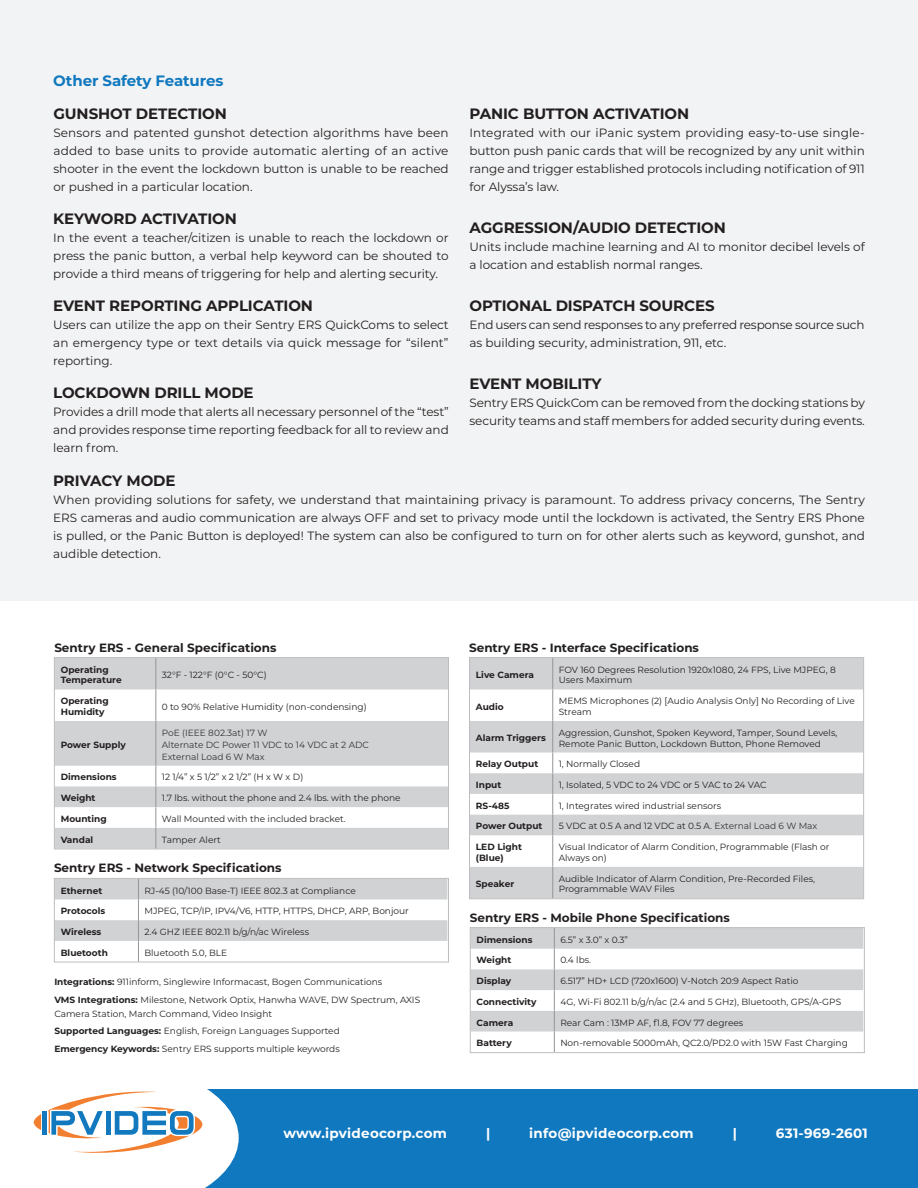
<style>
.page{position:relative;width:918px;height:1188px;background:#fff}
.page>*{position:absolute;margin:0;border:0;box-sizing:border-box;transform-origin:0 0}
.t1{font:700 15px "Montserrat";letter-spacing:-.005em;color:#231f20}
.t2{font:700 15px "Montserrat";letter-spacing:-.005em;color:#1078bf}
.t3{font:700 13.5px "Montserrat";letter-spacing:.02em;color:#fff}
.t4{font:12px/18px "Montserrat";letter-spacing:-.005em;color:#231f20;text-align:justify}
.Subhead{font:700 12px "Montserrat";color:#231f20}
.t5{font:9px/10.8px "Montserrat";color:#231f20}
.t6{font:700 9px/10.8px "Montserrat";color:#231f20}
.t7{font:9px "Montserrat";color:#323333}
.s1{font-weight:700}
.s2{color:#323333}
</style>
<div class="page">
<div style="left:0;top:0;width:918px;height:600px;background:#f2f3f4"></div>
<div style="left:0;top:1089px;width:918px;height:99px;background:#1078bf"></div>
<svg style="left:0;top:1089px;width:239px;height:99px;background:#e1e8ec"></svg>
<svg style="left:56px;top:659px;width:391px;height:188px;fill:#d1d2d4"></svg>
<hr style="left:156px;top:658px;width:1px;height:31px;background:#939598">
<hr style="left:156px;top:690px;width:1px;height:31px;background:#939598">
<hr style="left:156px;top:721px;width:1px;height:45px;background:#939598">
<svg style="left:156px;top:766px;width:1px;height:81px"></svg>
<div style="left:54px;top:657px;width:395px;height:192px;border:1px solid #bcbdc0"></div>
<svg style="left:56px;top:880px;width:391px;height:80px"></svg>
<div style="left:54px;top:878px;width:395px;height:84px;border:1px solid #bcbdc0"></div>
<svg style="left:472px;top:929px;width:391px;height:122px"></svg>
<div style="left:470px;top:927px;width:395px;height:126px;border:1px solid #bcbdc0"></div>
<svg style="left:471px;top:659px;width:391px;height:238px;fill:#d1d2d4"></svg>
<hr style="left:552px;top:658px;width:1px;height:31px;background:#939598">
<hr style="left:552px;top:690px;width:1px;height:31px;background:#939598">
<hr style="left:552px;top:721px;width:1px;height:31px;background:#939598">
<svg style="left:552px;top:753px;width:1px;height:82px"></svg>
<hr style="left:552px;top:836px;width:1px;height:31px;background:#939598">
<hr style="left:552px;top:867px;width:1px;height:31px;background:#939598">
<div style="left:469px;top:657px;width:395px;height:242px;border:1px solid #bcbdc0"></div>
<p class="t2" style="left:53px;top:70px;width:172px">Other Safety Features</p>
<p class="t1" style="left:53px;top:103px;width:175px">GUNSHOT DETECTION</p>
<p class="t4" style="left:53px;top:123px;width:397px">Sensors and patented gunshot detection algorithms have been added to base units to provide automatic alerting of an active shooter in the event the lockdown button is unable to be reached or pushed in a particular location.</p>
<p class="t1" style="left:470px;top:103px;width:221px">PANIC BUTTON ACTIVATION</p>
<p class="t4" style="left:470px;top:123px;width:397px">Integrated with our iPanic system providing easy-to-use single&shy;button push panic cards that will be recognized by any unit within range and trigger established protocols including notification of 911 for Alyssa’s law.</p>
<p class="t1" style="left:470px;top:217px;width:258px">AGGRESSION/AUDIO DETECTION</p>
<p class="t4" style="left:470px;top:237px;width:397px">Units include machine learning and AI to monitor decibel levels of a location and establish normal ranges.</p>
<p class="t1" style="left:470px;top:295px;width:247px">OPTIONAL DISPATCH SOURCES</p>
<p class="t4" style="left:470px;top:316px;width:397px">End users can send responses to any preferred response source such as building security, administration, 911, etc.</p>
<p class="t1" style="left:470px;top:373px;width:133px">EVENT MOBILITY</p>
<p class="t4" style="left:470px;top:394px;width:397px">Sentry ERS QuickCom can be removed from the docking stations by security teams and staff members for added security during events.</p>
<p class="t1" style="left:53px;top:208px;width:185px">KEYWORD ACTIVATION</p>
<p class="t4" style="left:53px;top:228px;width:397px">In the event a teacher/citizen is unable to reach the lockdown or press the panic button, a verbal help keyword can be shouted to provide a third means of triggering for help and alerting security.</p>
<p class="t1" style="left:53px;top:295px;width:261px">EVENT REPORTING APPLICATION</p>
<p class="t4" style="left:53px;top:316px;width:397px">Users can utilize the app on their Sentry ERS QuickComs to select an emergency type or text details via quick message for “silent” reporting.</p>
<p class="t1" style="left:53px;top:382px;width:202px">LOCKDOWN DRILL MODE</p>
<p class="t4" style="left:53px;top:403px;width:397px">Provides a drill mode that alerts all necessary personnel of the “test” and provides response time reporting feedback for all to review and learn from.</p>
<p class="t1" style="left:53px;top:469px;width:124px">PRIVACY MODE</p>
<p class="t4" style="left:53px;top:490px;width:813px">When providing solutions for safety, we understand that maintaining privacy is paramount. To address privacy concerns, The Sentry ERS cameras and audio communication are always OFF and set to privacy mode until the lockdown is activated, the Sentry ERS Phone is pulled, or the Panic Button is deployed! The system can also be configured to turn on for other alerts such as keyword, gunshot, and audible detection.</p>
<p class="Subhead" style="left:54px;top:639px;width:224px">Sentry ERS - General Specifications</p>
<p class="t6" style="left:61px;top:664px;width:63px">Operating<br>Temperature</p>
<p class="t5" style="left:162px;top:669px;width:106px">32°F - 122°F (0°C - 50°C)</p>
<p class="t6" style="left:61px;top:695px;width:50px">Operating<br>Humidity</p>
<p class="t5" style="left:162px;top:701px;width:206px">0 to 90% Relative Humidity (non-condensing)</p>
<p class="t6" style="left:61px;top:739px;width:67px">Power Supply</p>
<p class="t7" style="left:162px;top:726px;width:107px">PoE (IEEE 802.3at) 17 W</p>
<p class="t7" style="left:162px;top:738px;width:209px">Alternate DC Power 11 VDC to 14 VDC at 2 ADC</p>
<p class="t7" style="left:162px;top:750px;width:104px">External Load 6 W Max</p>
<p class="t6" style="left:61px;top:771px;width:57px">Dimensions</p>
<p class="t5" style="left:162px;top:772px;width:143px">12 1/4” x 5 1/2” x 2 1/2” (H x W x D)</p>
<p class="t6" style="left:61px;top:792px;width:36px">Weight</p>
<p class="t5" style="left:162px;top:792px;width:240px">1.7 lbs. without the phone and 2.4 lbs. with the phone</p>
<p class="t6" style="left:61px;top:813px;width:48px">Mounting</p>
<p class="t5" style="left:162px;top:813px;width:186px">Wall Mounted with the included bracket.</p>
<p class="t6" style="left:61px;top:834px;width:34px">Vandal</p>
<p class="t5" style="left:162px;top:834px;width:60px">Tamper Alert</p>
<p class="Subhead" style="left:54px;top:860px;width:229px">Sentry ERS - Network Specifications</p>
<p class="t6" style="left:61px;top:884px;width:43px">Ethernet</p>
<p class="t5" style="left:144px;top:885px;width:213px">RJ-45 (10/100 Base-T) IEEE 802.3 at Compliance</p>
<p class="t6" style="left:61px;top:905px;width:46px">Protocols</p>
<p class="t5" style="left:144px;top:905px;width:266px">MJPEG, TCP/IP, IPV4/V6, HTTP, HTTPS, DHCP, ARP, Bonjour</p>
<p class="t6" style="left:61px;top:926px;width:42px">Wireless</p>
<p class="t5" style="left:144px;top:926px;width:166px">2.4 GHZ IEEE 802.11 b/g/n/ac Wireless</p>
<p class="t6" style="left:61px;top:947px;width:49px">Bluetooth</p>
<p class="t5" style="left:144px;top:947px;width:84px">Bluetooth 5.0, BLE</p>
<p class="t5" style="left:54px;top:976px;width:330px"><span class="s1">Integrations:</span> 911inform, Singlewire Informacast, Bogen Communications</p>
<p class="t5" style="left:54px;top:993px;width:367px;line-height:13.5px"><span class="s1">VMS Integrations:</span> Milestone, Network Optix, Hanwha WAVE, DW Spectrum, AXIS<br>Camera Station, March Command, Video Insight</p>
<p class="t5" style="left:54px;top:1026px;width:287px"><span class="s1">Supported Languages:</span> English, Foreign Languages Supported</p>
<p class="t5" style="left:54px;top:1043px;width:287px"><span class="s1">Emergency Keywords:</span> Sentry ERS supports multiple keywords</p>
<p class="Subhead" style="left:469px;top:639px;width:231px">Sentry ERS - Interface Specifications</p>
<p class="t6" style="left:476px;top:669px;width:60px">Live Camera</p>
<p class="t5" style="left:559px;top:664px;width:279px">FOV 160 Degrees Resolution 1920x1080, 24 FPS, Live MJPEG, 8<br>Users Maximum</p>
<p class="t6" style="left:476px;top:701px;width:29px">Audio</p>
<p class="t5" style="left:559px;top:695px;width:298px">MEMS Microphones (2) [Audio Analysis Only] No Recording of Live<br>Stream</p>
<p class="t6" style="left:476px;top:732px;width:71px">Alarm Triggers</p>
<p class="t5" style="left:559px;top:727px;width:280px">Aggression, Gunshot, Spoken Keyword, Tamper, Sound Levels,<br>Remote Panic Button, Lockdown Button, Phone Removed</p>
<p class="t6" style="left:476px;top:758px;width:64px">Relay Output</p>
<p class="t5" style="left:559px;top:758px;width:83px">1, Normally Closed</p>
<p class="t6" style="left:476px;top:779px;width:27px">Input</p>
<p class="t5" style="left:559px;top:779px;width:209px">1, Isolated, 5 VDC to 24 VDC or 5 VAC to 24 VAC</p>
<p class="t6" style="left:476px;top:800px;width:35px">RS-485</p>
<p class="t5" style="left:559px;top:800px;width:164px">1, Integrates wired industrial sensors</p>
<p class="t6" style="left:476px;top:820px;width:68px">Power Output</p>
<p class="t5" style="left:559px;top:820px;width:260px">5 VDC at 0.5 A and 12 VDC at 0.5 A. <span class="s2">External Load 6 W Max</span></p>
<p class="t6" style="left:476px;top:841px;width:48px">LED Light (Blue)</p>
<p class="t5" style="left:559px;top:841px;width:272px">Visual Indicator of Alarm Condition, Programmable (Flash or<br>Always on)</p>
<p class="t6" style="left:476px;top:878px;width:40px">Speaker</p>
<p class="t5" style="left:559px;top:873px;width:258px">Audible Indicator of Alarm Condition, Pre-Recorded Files,<br>Programmable WAV Files</p>
<p class="Subhead" style="left:470px;top:909px;width:262px">Sentry ERS - Mobile Phone Specifications</p>
<p class="t6" style="left:477px;top:934px;width:57px">Dimensions</p>
<p class="t5" style="left:560px;top:934px;width:69px">6.5” x 3.0” x 0.3”</p>
<p class="t6" style="left:477px;top:954px;width:36px">Weight</p>
<p class="t5" style="left:560px;top:954px;width:32px">0.4 lbs.</p>
<p class="t6" style="left:477px;top:975px;width:36px">Display</p>
<p class="t5" style="left:560px;top:975px;width:240px">6.517” HD+ LCD (720x1600) V-Notch 20:9 Aspect Ratio</p>
<p class="t6" style="left:477px;top:996px;width:61px">Connectivity</p>
<p class="t5" style="left:560px;top:996px;width:282px">4G, Wi-Fi 802.11 b/g/n/ac (2.4 and 5 GHz), Bluetooth, GPS/A-GPS</p>
<p class="t6" style="left:477px;top:1016px;width:38px">Camera</p>
<p class="t5" style="left:560px;top:1017px;width:184px">Rear Cam : 13MP AF, f1.8, FOV 77 degrees</p>
<p class="t6" style="left:477px;top:1037px;width:37px">Battery</p>
<p class="t5" style="left:560px;top:1037px;width:289px">Non-removable 5000mAh, QC2.0/PD2.0 with 15W Fast Charging</p>
<p class="t3" style="left:283px;top:1123px;width:165px">www.ipvideocorp.com</p>
<p class="t3" style="left:486px;top:1123px;width:6px">|</p>
<p class="t3" style="left:529px;top:1123px;width:166px">info@ipvideocorp.com</p>
<p class="t3" style="left:733px;top:1123px;width:6px">|</p>
<p class="t3" style="left:776px;top:1123px;width:93px">631-969-2601</p>
</div>
